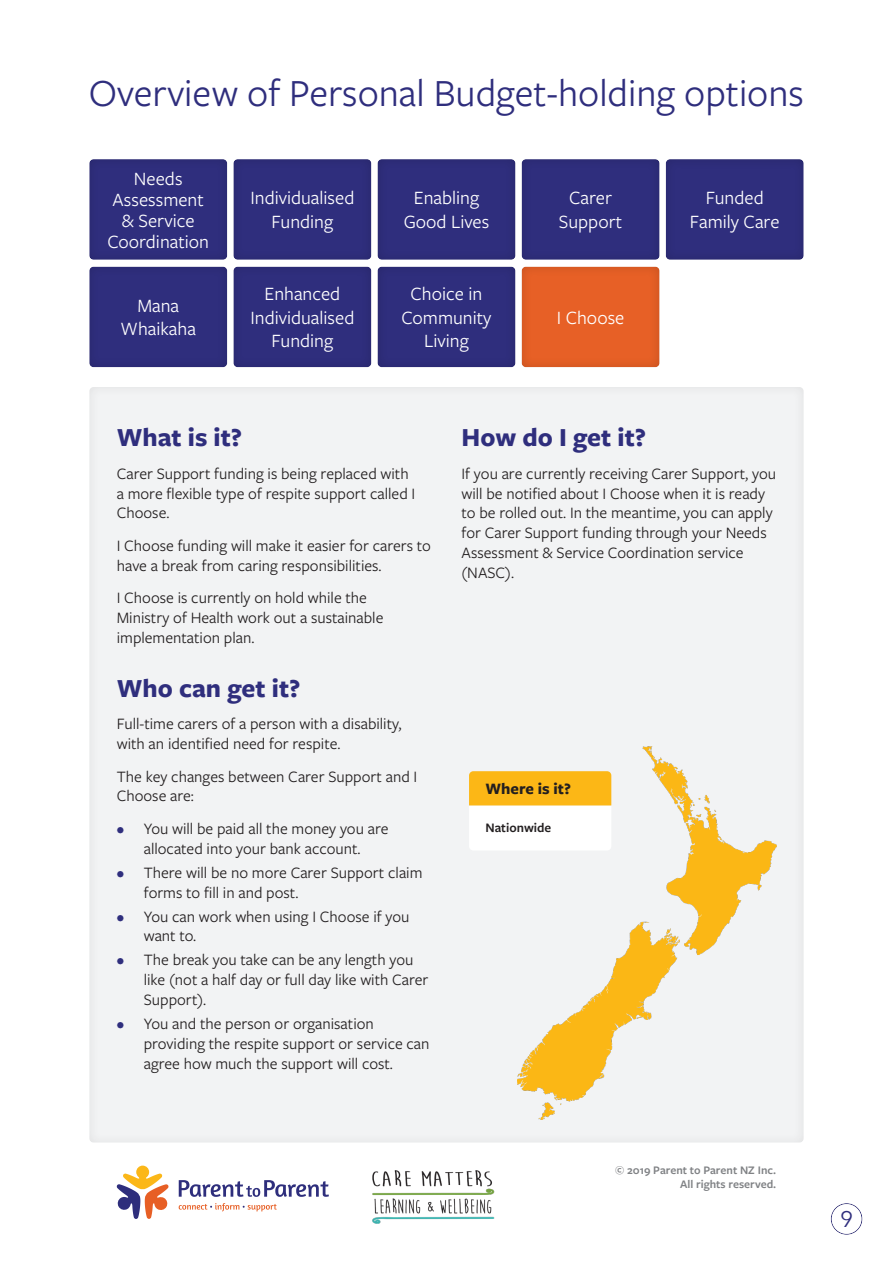
<style>
.page{position:relative;width:893px;height:1263px;background:#fff}
.page>*{position:absolute;margin:0;border:0;box-sizing:border-box;transform-origin:0 0}
.t1{font:39.9px "Freight Sans Pro";color:#2f2e7d}
.Heading{font:700 27px "Freight Sans Pro";color:#2f2e7d}
.t2{font:22.5px "Avenir Next";color:#2f2e7d}
.Button_text{font:19.5px/23.4px "Freight Sans Pro";color:#fff;text-align:center}
.Paragraph{font:16.5px/19.8px "Freight Sans Pro";color:#231f20}
.Paragraph-2{font:700 16.5px "Freight Sans Pro";color:#231f20}
.Map_legend{font:600 13.5px "Freight Sans Pro";color:#231f20}
.t3{font:600 12px/14.4px "Freight Sans Pro";color:#808285;text-align:right}
.s1{font-weight:600;color:#2f2e7d}
</style>
<div class="page">
<img style="left:372px;top:1170px;width:122px;height:53px">
<svg style="left:117px;top:1165px;width:52px;height:54px"></svg>
<svg style="left:179px;top:1180px;width:150px;height:17px"></svg>
<svg style="left:179px;top:1203px;width:98px;height:8px"></svg>
<div style="left:87px;top:387px;width:717px;height:756px;background:#f2f3f4"></div>
<div style="left:829px;top:1201px;width:34px;height:35px;background:#231f20;opacity:.1"></div>
<div style="left:665px;top:156px;width:139px;height:104px;background:#2f2e7d"></div>
<div style="left:521px;top:157px;width:140px;height:104px;background:#2f2e7d"></div>
<div style="left:376px;top:264px;width:140px;height:103px;background:#2f2e7d"></div>
<div style="left:376px;top:157px;width:140px;height:104px;background:#2f2e7d"></div>
<div style="left:231px;top:266px;width:141px;height:102px;background:#2f2e7d"></div>
<div style="left:231px;top:159px;width:141px;height:103px;background:#2f2e7d"></div>
<div style="left:87px;top:266px;width:141px;height:102px;background:#2f2e7d"></div>
<div style="left:87px;top:159px;width:141px;height:103px;background:#2f2e7d"></div>
<img style="left:518px;top:746px;width:259px;height:373px">
<svg style="left:469px;top:771px;width:142px;height:79px"></svg>
<div style="left:521px;top:264px;width:140px;height:103px;background:#231f20;opacity:.2"></div>
<h1 class="t1" style="left:89px;top:67px;width:716px">Overview of Personal Budget-holding options</h1>
<p class="Button_text" style="left:107px;top:167px;width:103px;line-height:21px">Needs<br>Assessment &amp; Service<br>Coordination</p>
<p class="Button_text" style="left:121px;top:293px;width:77px">Mana<br>Whaikaha</p>
<p class="Button_text" style="left:250px;top:186px;width:105px">Individualised<br>Funding</p>
<p class="Button_text" style="left:250px;top:281px;width:105px">Enhanced<br>Individualised<br>Funding</p>
<p class="Button_text" style="left:404px;top:186px;width:87px">Enabling<br>Good Lives</p>
<p class="Button_text" style="left:401px;top:281px;width:92px">Choice in<br>Community<br>Living</p>
<p class="Button_text" style="left:559px;top:186px;width:65px">Carer<br>Support</p>
<p class="Button_text" style="left:557px;top:305px;width:69px">I Choose</p>
<p class="Button_text" style="left:690px;top:186px;width:91px">Funded<br>Family Care</p>
<h2 class="Heading" style="left:117px;top:419px;width:127px">What is it?</h2>
<p class="Paragraph" style="left:117px;top:463px;width:300px">Carer Support funding is being replaced with a more flexible type of respite support called I<br>Choose.</p>
<p class="Paragraph" style="left:117px;top:535px;width:316px">I Choose funding will make it easier for carers to have a break from caring responsibilities.</p>
<p class="Paragraph" style="left:117px;top:587px;width:268px">I Choose is currently on hold while the<br>Ministry of Health work out a sustainable implementation plan.</p>
<h2 class="Heading" style="left:117px;top:669px;width:185px">Who can get it?</h2>
<p class="Paragraph" style="left:117px;top:713px;width:286px">Full-time carers of a person with a disability, with an identified need for respite.</p>
<p class="Paragraph" style="left:117px;top:765px;width:302px">The key changes between Carer Support and I<br>Choose are:</p>
<p class="Paragraph" style="left:117px;top:818px;width:273px;text-align:center"><span class="s1">•</span> You will be paid all the money you are allocated into your bank account.</p>
<p class="Paragraph" style="left:144px;top:862px;width:280px;text-indent:-27px"><span class="s1">•</span> There will be no more Carer Support claim forms to fill in and post.</p>
<p class="Paragraph" style="left:144px;top:906px;width:267px;text-indent:-27px"><span class="s1">•</span> You can work when using I Choose if you want to.</p>
<p class="Paragraph" style="left:144px;top:949px;width:286px;text-indent:-27px"><span class="s1">•</span> The break you take can be any length you like (not a half day or full day like with Carer<br>Support).</p>
<p class="Paragraph" style="left:144px;top:1013px;width:287px;text-indent:-27px"><span class="s1">•</span> You and the person or organisation providing the respite support or service can agree how much the support will cost.</p>
<p class="Heading" style="left:462px;top:419px;width:186px">How do I get it?</p>
<p class="Paragraph" style="left:462px;top:463px;width:316px">If you are currently receiving Carer Support, you will be notified about I Choose when it is ready to be rolled out. In the meantime, you can apply for Carer Support funding through your Needs Assessment &amp; Service Coordination service (NASC).</p>
<p class="Paragraph-2" style="left:485px;top:777px;width:87px">Where is it?</p>
<p class="Map_legend" style="left:485px;top:818px;width:67px">Nationwide</p>
<p class="t3" style="left:615px;top:1162px;width:162px">© 2019 Parent to Parent NZ Inc.<br>All rights reserved.</p>
<h3 class="t2" style="left:840px;top:1200px;width:15px">9</h3>
</div>
